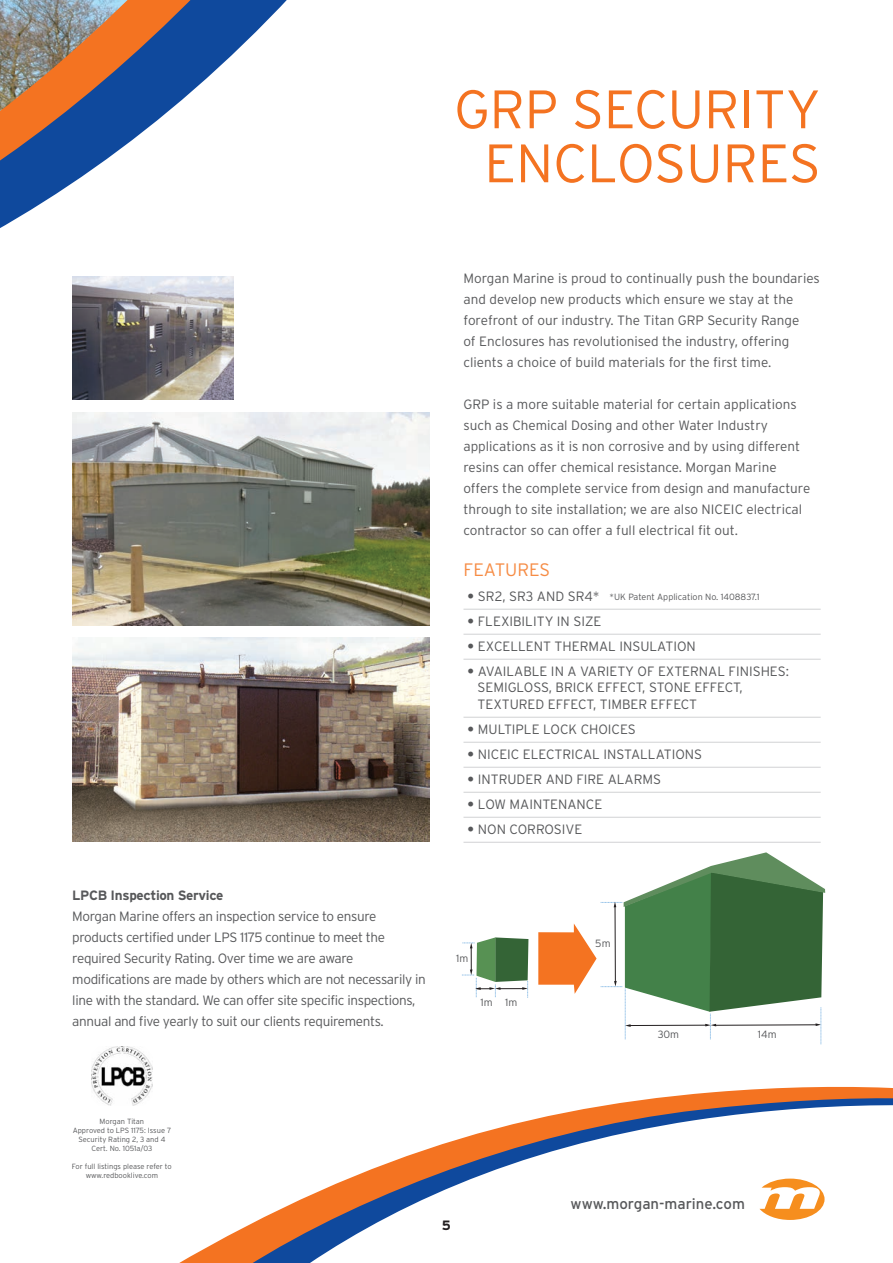
<style>
.page{position:relative;width:893px;height:1263px;background:#fff}
.page>*{position:absolute;margin:0;border:0;box-sizing:border-box;transform-origin:0 0}
.t1{font:300 54px/54px "Interstate";color:#f47321;text-align:center}
.t2{font:300 18px "Interstate";color:#f68c45}
.t3{font:15px "Interstate";color:#57585a}
.t4{font:300 13.5px/21px "Interstate";color:#57585a}
.t5{font:300 13.5px/21px "Interstate";letter-spacing:-.025em;color:#57585a}
.t6{font:700 13.5px "Interstate";letter-spacing:-.025em;color:#57585a}
.t7{font:700 13.5px "Interstate";color:#231f20}
.t8{font:300 10.5px "Interstate";color:#57585a}
.t9{font:300 9px "Interstate";color:#57585a}
.t10{font:300 7.5px/9px "Interstate";color:#57585a;text-align:center}
.s1{font-weight:700}
</style>
<div class="page">
<img style="left:92px;top:1046px;width:61px;height:60px">
<img style="left:72px;top:412px;width:357px;height:213px">
<svg style="left:462px;top:937px;width:66px;height:61px"></svg>
<svg style="left:538px;top:852px;width:287px;height:192px"></svg>
<svg style="left:133px;top:1085px;width:760px;height:178px"></svg>
<svg style="left:0;top:0;width:387px;height:529px"></svg>
<img style="left:72px;top:638px;width:357px;height:204px">
<hr style="left:463px;top:609px;width:358px;height:1px;background:#d1d2d4">
<hr style="left:463px;top:634px;width:358px;height:1px;background:#d1d2d4">
<hr style="left:463px;top:659px;width:358px;height:1px;background:#d1d2d4">
<hr style="left:463px;top:717px;width:358px;height:1px;background:#d1d2d4">
<hr style="left:463px;top:742px;width:358px;height:1px;background:#d1d2d4">
<hr style="left:463px;top:767px;width:358px;height:1px;background:#d1d2d4">
<hr style="left:463px;top:792px;width:358px;height:1px;background:#d1d2d4">
<hr style="left:463px;top:817px;width:358px;height:1px;background:#d1d2d4">
<hr style="left:463px;top:842px;width:358px;height:1px;background:#d1d2d4">
<h1 class="t1" style="left:454px;top:83px;width:368px">GRP SECURITY<br>ENCLOSURES</h1>
<p class="t6" style="left:72px;top:887px;width:153px">LPCB Inspection Service</p>
<p class="t5" style="left:72px;top:905px;width:355px">Morgan Marine offers an inspection service to ensure products certified under LPS 1175 continue to meet the required Security Rating. Over time we are aware modifications are made by others which are not necessarily in line with the standard. We can offer site specific inspections, annual and five yearly to suit our clients requirements.</p>
<p class="t4" style="left:463px;top:268px;width:358px">Morgan Marine is proud to continually push the boundaries and develop new products which ensure we stay at the forefront of our industry. The Titan GRP Security Range<br>of Enclosures has revolutionised the industry, offering clients a choice of build materials for the first time.</p>
<p class="t4" style="left:463px;top:394px;width:348px">GRP is a more suitable material for certain applications such as Chemical Dosing and other Water Industry applications as it is non corrosive and by using different resins can offer chemical resistance. Morgan Marine offers the complete service from design and manufacture through to site installation; we are also NICEIC electrical contractor so can offer a full electrical fit out.</p>
<h2 class="t2" style="left:463px;top:559px;width:88px">FEATURES</h2>
<p class="t4" style="left:467px;top:586px;width:134px"><span class="s1">•</span> SR2, SR3 AND SR4*</p>
<p class="t4" style="left:467px;top:611px;width:136px"><span class="s1">•</span> FLEXIBILITY IN SIZE</p>
<p class="t4" style="left:467px;top:636px;width:230px"><span class="s1">•</span> EXCELLENT THERMAL INSULATION</p>
<p class="t4" style="left:477px;top:663px;width:313px;line-height:16.5px;text-indent:-10px"><span class="s1">•</span> AVAILABLE IN A VARIETY OF EXTERNAL FINISHES:<br>SEMIGLOSS, BRICK EFFECT, STONE EFFECT,<br>TEXTURED EFFECT, TIMBER EFFECT</p>
<p class="t4" style="left:467px;top:719px;width:170px"><span class="s1">•</span> MULTIPLE LOCK CHOICES</p>
<p class="t4" style="left:467px;top:744px;width:236px"><span class="s1">•</span> NICEIC ELECTRICAL INSTALLATIONS</p>
<p class="t4" style="left:467px;top:769px;width:195px"><span class="s1">•</span> INTRUDER AND FIRE ALARMS</p>
<p class="t4" style="left:467px;top:794px;width:136px"><span class="s1">•</span> LOW MAINTENANCE</p>
<p class="t4" style="left:467px;top:819px;width:117px"><span class="s1">•</span> NON CORROSIVE</p>
<p class="t9" style="left:610px;top:592px;width:151px">*UK Patent Application No. 1408837.1</p>
<p class="t8" style="left:456px;top:952px;width:14px">1m</p>
<p class="t8" style="left:480px;top:996px;width:38px">1m 1m</p>
<p class="t8" style="left:595px;top:937px;width:17px">5m</p>
<p class="t8" style="left:658px;top:1028px;width:23px">30m</p>
<p class="t8" style="left:758px;top:1028px;width:20px">14m</p>
<p class="t10" style="left:73px;top:1117px;width:100px">Morgan Titan<br>Approved to LPS 1175: Issue 7<br>Security Rating 2, 3 and 4<br>Cert. No. 1051a/03</p>
<p class="t10" style="left:72px;top:1162px;width:101px">For full listings please refer to www.redbooklive.com</p>
<p class="t7" style="left:442px;top:1218px;width:11px">5</p>
<p class="t3" style="left:571px;top:1194px;width:176px">www.morgan-marine.com</p>
</div>
